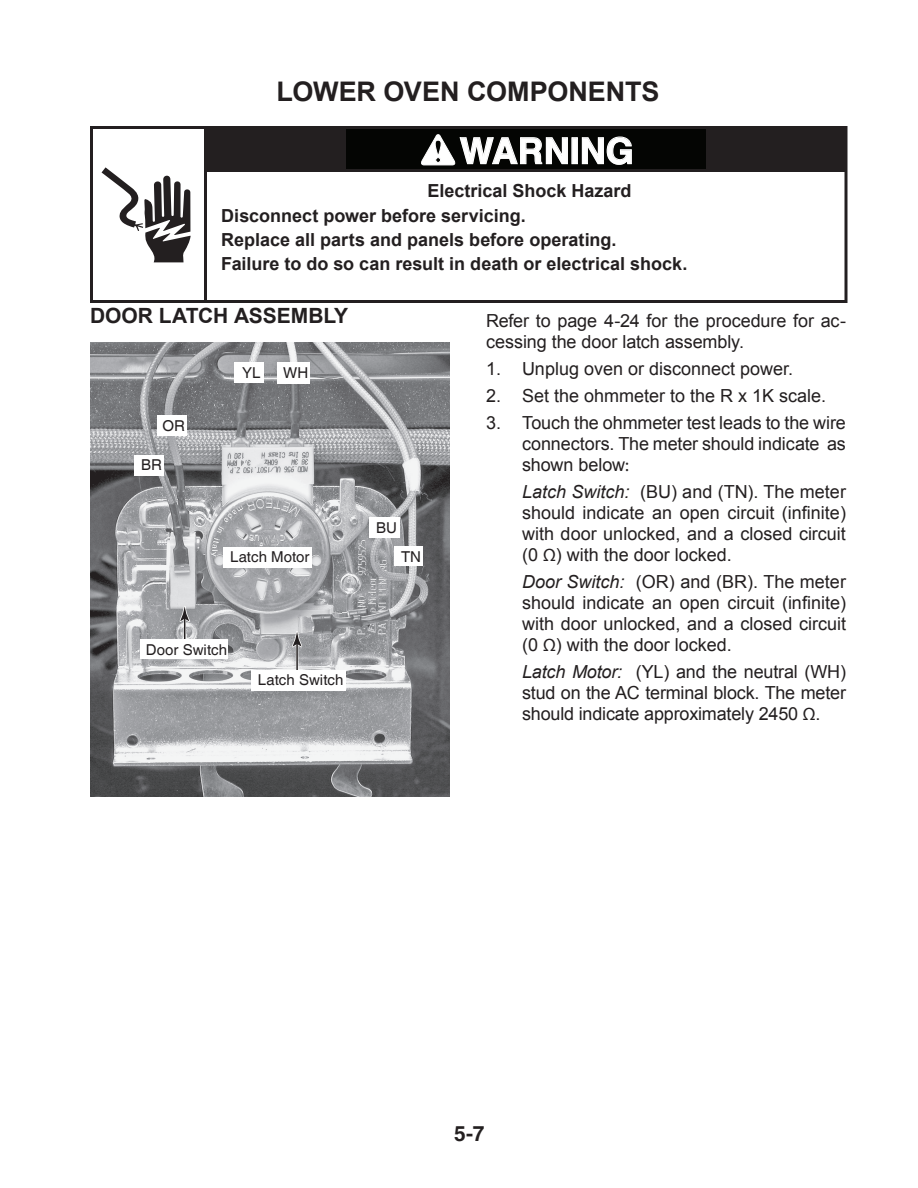
<style>
.page{position:relative;width:918px;height:1188px;background:#fff}
.page>*{position:absolute;margin:0;border:0;box-sizing:border-box;transform-origin:0 0}
.t1{font:700 36px "Helvetica";color:#fff}
.t2{font:700 27px "Arial";letter-spacing:-.005em;color:#231f20}
.t3{font:700 21px "Arial";letter-spacing:-.005em;color:#231f20}
.t4{font:700 21px "Helvetica";color:#231f20}
.t5{font:18px/21px "Arial";color:#231f20;text-align:justify}
.t6{font:700 18px/24.5px "Arial";color:#231f20}
.t7{font:15px "Helvetica";color:#231f20}
.s1{font-family:"Myriad Pro"}
.s2{font-style:italic}
</style>
<div class="page">
<div style="left:205px;top:127px;width:641px;height:44px;background:#231f20"></div>
<div style="left:205px;top:127px;width:642px;height:45px;border:1px solid #231f20"></div>
<div style="left:90px;top:126px;width:758px;height:177px;border:3px solid #231f20"></div>
<hr style="left:204px;top:127px;width:3px;height:174px;background:#231f20">
<svg style="left:102px;top:167px;width:89px;height:95px"></svg>
<div style="left:346px;top:130px;width:360px;height:39px;background:#040503"></div>
<div style="left:571px;top:137px;width:7px;height:27px;border:1px solid #fff"></div>
<svg style="left:581px;top:136px;width:51px;height:29px"></svg>
<svg style="left:421px;top:135px;width:147px;height:31px"></svg>
<img style="left:90px;top:342px;width:360px;height:454px">
<svg style="left:292px;top:631px;width:10px;height:39px"></svg>
<div style="left:224px;top:547px;width:88px;height:21px;background:#fff"></div>
<div style="left:251px;top:670px;width:95px;height:21px;background:#fff"></div>
<svg style="left:179px;top:606px;width:11px;height:33px"></svg>
<div style="left:140px;top:639px;width:88px;height:20px;background:#fff"></div>
<div style="left:134px;top:455px;width:30px;height:21px;background:#fff"></div>
<div style="left:157px;top:416px;width:30px;height:20px;background:#fff"></div>
<div style="left:234px;top:363px;width:30px;height:20px;background:#fff"></div>
<div style="left:278px;top:363px;width:32px;height:21px;background:#fff"></div>
<div style="left:395px;top:546px;width:28px;height:20px;background:#fff"></div>
<div style="left:369px;top:518px;width:31px;height:20px;background:#fff"></div>
<h2 class="t2" style="left:277px;top:73px;width:384px">LOWER OVEN COMPONENTS</h2>
<h1 class="t1" style="left:460px;top:126px;width:175px">WARNING</h1>
<p class="t6" style="left:221px;top:179px;width:468px;text-indent:206px">Electrical Shock Hazard Disconnect power before servicing.<br>Replace all parts and panels before operating.<br>Failure to do so can result in death or electrical shock.</p>
<p class="t3" style="left:90px;top:302px;width:260px">DOOR LATCH ASSEMBLY</p>
<p class="t7" style="left:163px;top:417px;width:24px">OR</p>
<p class="t7" style="left:141px;top:456px;width:22px">BR</p>
<p class="t7" style="left:242px;top:364px;width:20px">YL</p>
<p class="t7" style="left:283px;top:364px;width:27px">WH</p>
<p class="t7" style="left:230px;top:548px;width:81px">Latch Motor</p>
<p class="t7" style="left:376px;top:519px;width:22px">BU</p>
<p class="t7" style="left:401px;top:548px;width:22px">TN</p>
<p class="t7" style="left:146px;top:641px;width:83px">Door Switch</p>
<p class="t7" style="left:258px;top:671px;width:87px">Latch Switch</p>
<p class="t5" style="left:486px;top:310px;width:361px">Refer to page 4-24 for the procedure for ac&shy;cessing the door latch assembly.</p>
<p class="t5" style="left:486px;top:358px;width:309px">1. Unplug oven or disconnect power.</p>
<p class="t5" style="left:486px;top:385px;width:342px">2. Set the ohmmeter to the R x 1K scale.</p>
<p class="t5" style="left:522px;top:412px;width:325px;text-indent:-36px">3. Touch the ohmmeter test leads to the wire connectors. The meter should indicate as shown below<span class="s1">:</span></p>
<p class="t5" style="left:522px;top:481px;width:326px"><span class="s2">Latch Switch:</span> (BU) and (TN). The meter should indicate an open circuit (infinite) with door unlocked, and a closed circuit (0 <span class="s1">Ω</span>) with the door locked.</p>
<p class="t5" style="left:522px;top:571px;width:326px"><span class="s2">Door Switch:</span> (OR) and (BR). The meter should indicate an open circuit (infinite) with door unlocked, and a closed circuit (0 <span class="s1">Ω</span>) with the door locked.</p>
<p class="t5" style="left:522px;top:661px;width:326px"><span class="s2">Latch Motor:</span> (YL) and the neutral (WH) stud on the AC terminal block. The meter should indicate approximately 2450 <span class="s1">Ω</span>.</p>
<p class="t4" style="left:454px;top:1121px;width:32px">5-7</p>
</div>
